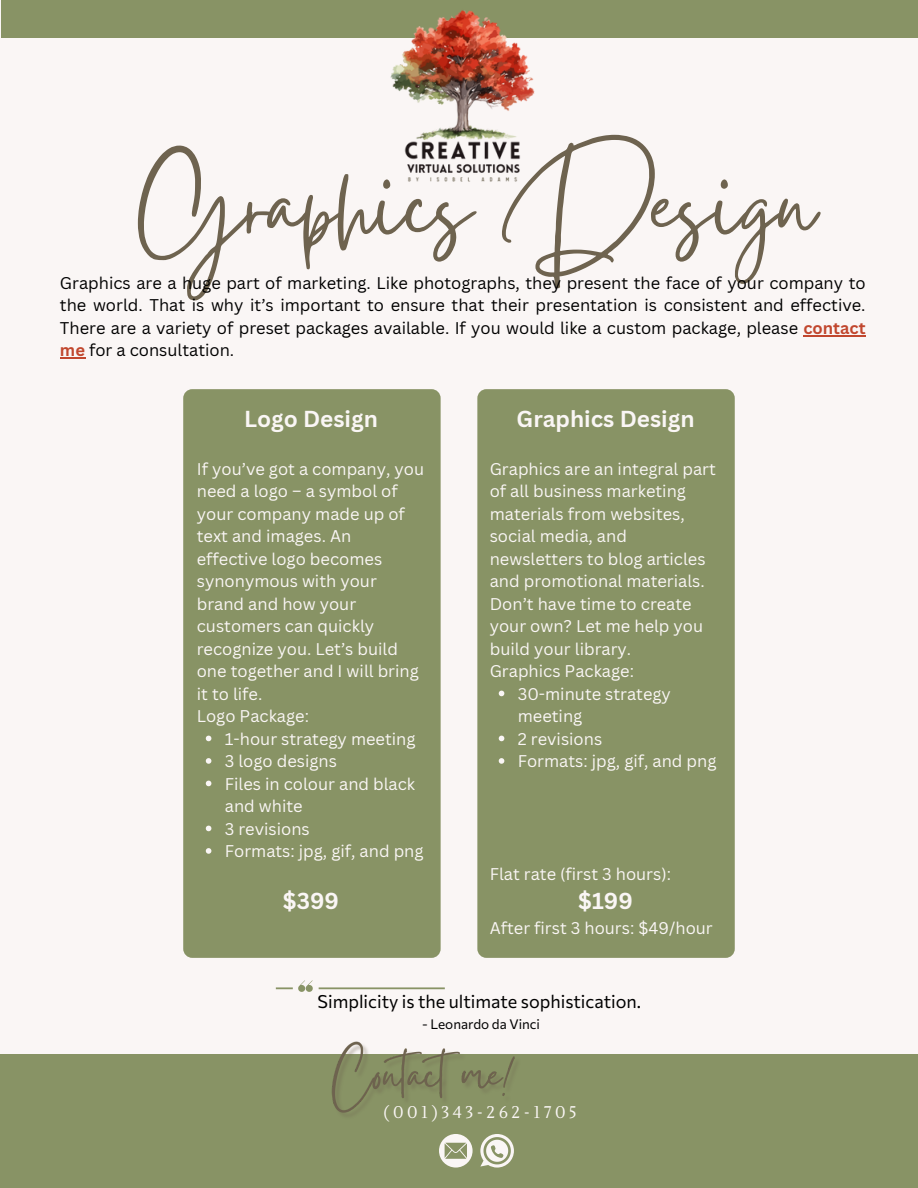
<style>
.page{position:relative;width:918px;height:1188px;background:#faf6f5}
.page>*{position:absolute;margin:0;border:0;box-sizing:border-box;transform-origin:0 0}
.t1{font:125.4px "Gistesy";color:#6e634f}
.t2{font:700 22.5px "Canva Sans";color:#faf6f5}
.t3{font:18px "Commissioner";color:#000}
.t4{font:16.95px "Lustria";letter-spacing:.205em;color:#faf6f5}
.t5{font:16.5px/22.5px "Canva Sans";color:#faf6f5}
.t6{font:16.5px/22.5px "Canva Sans";color:#000;text-align:justify}
.t7{font:13.5px "Commissioner";color:#000}
.s1{font-weight:700;color:#c1472e}
</style>
<div class="page">
<div style="left:1px;top:0;width:917px;height:38px;background:#889365"></div>
<div style="left:0;top:1054px;width:918px;height:134px;background:#889365"></div>
<img style="left:390px;top:10px;width:145px;height:172px">
<div style="left:183px;top:389px;width:258px;height:569px;background:#889365;border-radius:9px"></div>
<div style="left:477px;top:389px;width:258px;height:569px;background:#889365;border-radius:9px"></div>
<svg style="left:206px;top:736px;width:5px;height:5px"></svg>
<svg style="left:206px;top:758px;width:5px;height:6px"></svg>
<svg style="left:206px;top:781px;width:5px;height:5px"></svg>
<svg style="left:206px;top:826px;width:5px;height:5px"></svg>
<svg style="left:206px;top:848px;width:5px;height:6px"></svg>
<svg style="left:499px;top:691px;width:5px;height:5px"></svg>
<svg style="left:499px;top:736px;width:5px;height:5px"></svg>
<svg style="left:499px;top:758px;width:5px;height:6px"></svg>
<hr style="left:803px;top:335px;width:63px;height:1px;background:#c1472e">
<hr style="left:60px;top:357px;width:25px;height:2px;background:#c1472e">
<svg style="left:276px;top:980px;width:37px;height:12px"></svg>
<hr style="left:319px;top:987px;width:126px;height:2px;background:#889365">
<svg style="left:480px;top:1134px;width:34px;height:34px"></svg>
<svg style="left:439px;top:1134px;width:34px;height:34px"></svg>
<img style="left:331px;top:1041px;width:185px;height:75px">
<p class="t1" style="left:138px;top:117px;width:679px">Graphics Design</p>
<p class="t6" style="left:60px;top:271px;width:807px">Graphics are a huge part of marketing. Like photographs, they present the face of your company to the world. That is why it’s important to ensure that their presentation is consistent and effective.<br>There are a variety of preset packages available. If you would like a custom package, please <span class="s1">contact me</span> for a consultation.</p>
<p class="t2" style="left:244px;top:403px;width:135px">Logo Design</p>
<p class="t5" style="left:197px;top:457px;width:229px">If you’ve got a company, you need a logo – a symbol of your company made up of text and images. An effective logo becomes synonymous with your brand and how your customers can quickly recognize you. Let’s build one together and I will bring it to life.</p>
<p class="t5" style="left:197px;top:704px;width:114px">Logo Package:</p>
<p class="t5" style="left:225px;top:727px;width:192px">1-hour strategy meeting</p>
<p class="t5" style="left:225px;top:749px;width:114px">3 logo designs</p>
<p class="t5" style="left:225px;top:772px;width:192px">Files in colour and black and white</p>
<p class="t5" style="left:225px;top:817px;width:86px">3 revisions</p>
<p class="t5" style="left:225px;top:839px;width:200px">Formats: jpg, gif, and png</p>
<p class="t2" style="left:283px;top:885px;width:58px">$399</p>
<p class="t2" style="left:517px;top:403px;width:179px">Graphics Design</p>
<p class="t5" style="left:490px;top:457px;width:228px">Graphics are an integral part of all business marketing materials from websites, social media, and newsletters to blog articles and promotional materials.<br>Don’t have time to create your own? Let me help you build your library.</p>
<p class="t5" style="left:490px;top:659px;width:146px">Graphics Package:</p>
<p class="t5" style="left:518px;top:682px;width:155px">30-minute strategy meeting</p>
<p class="t5" style="left:518px;top:727px;width:86px">2 revisions</p>
<p class="t5" style="left:518px;top:749px;width:200px">Formats: jpg, gif, and png</p>
<p class="t5" style="left:490px;top:862px;width:183px">Flat rate (first 3 hours):</p>
<p class="t2" style="left:578px;top:885px;width:56px">$199</p>
<p class="t5" style="left:490px;top:916px;width:225px">After first 3 hours: $49/hour</p>
<p class="t3" style="left:317px;top:990px;width:325px">Simplicity is the ultimate sophistication.</p>
<p class="t7" style="left:422px;top:1015px;width:119px">- Leonardo da Vinci</p>
<p class="t4" style="left:383px;top:1102px;width:195px">(001)343-262-1705</p>
</div>
